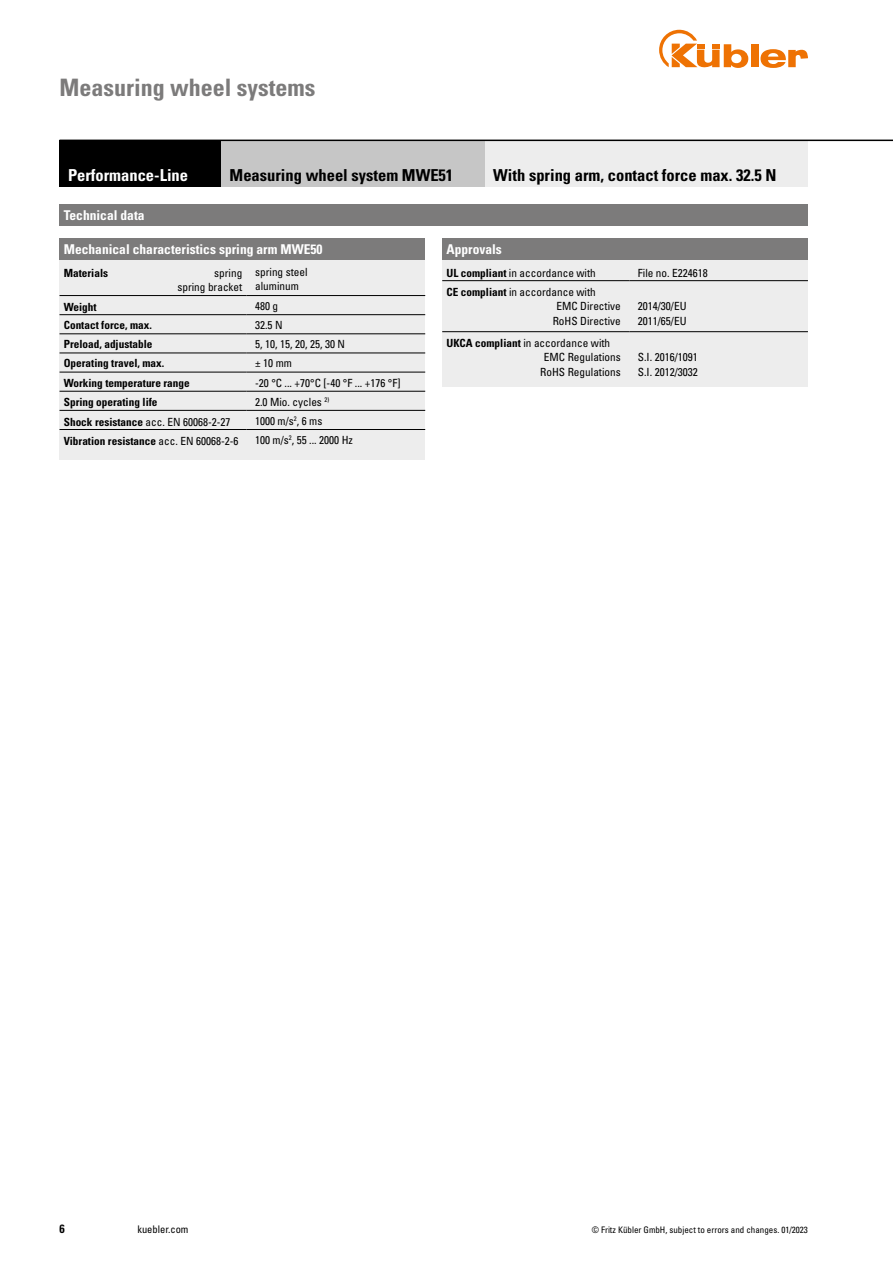
<style>
.page{position:relative;width:893px;height:1263px;background:#fff}
.page>*{position:absolute;margin:0;border:0;box-sizing:border-box;transform-origin:0 0}
.Kapitel{font:700 condensed 24px "Univers";color:#7c7b7b}
.t1{font:700 condensed 16.5px "Univers";color:#000}
.Head_weiß{font:700 condensed 16.5px "Univers";color:#fff}
.Bestellschlüssel{font:700 condensed 13.5px "Univers";color:#fff}
.t2{font:700 condensed 12px "Univers";color:#000}
.technisch-linie-schw{font:condensed 11.25px/14.2px "Univers";color:#000}
.technisch-linie-schw-2{font:condensed 11.25px/14.2px "Univers LT Std";color:#000;text-align:right}
.technisch-linie-schw-3{font:700 condensed 11.25px "Univers LT Std";color:#000}
.technisch-linie-schw-4{font:700 condensed 11.25px "Univers";color:#000}
.t3{font:condensed 10.5px "Univers LT Std";color:#000}
.t4{font:condensed 9px "Univers LT Std";color:#000}
.s1{font-weight:700}
.s2{font-family:"Univers LT Std"}
.s3{font-family:"Univers"}
.s4{font-weight:400}
</style>
<div class="page">
<div style="left:751px;top:44px;width:7px;height:23px;background:#ee7203"></div>
<svg style="left:760px;top:49px;width:48px;height:19px"></svg>
<svg style="left:659px;top:30px;width:89px;height:38px"></svg>
<div style="left:60px;top:238px;width:365px;height:221px;background:#ededed"></div>
<div style="left:60px;top:238px;width:365px;height:21px;background:#7c7b7b"></div>
<hr style="left:60px;top:295px;width:187px;height:1px;background:#000">
<hr style="left:247px;top:295px;width:178px;height:1px;background:#000">
<hr style="left:60px;top:314px;width:187px;height:1px;background:#000">
<hr style="left:247px;top:314px;width:178px;height:1px;background:#000">
<hr style="left:60px;top:334px;width:187px;height:1px;background:#000">
<hr style="left:247px;top:334px;width:178px;height:1px;background:#000">
<hr style="left:60px;top:353px;width:187px;height:1px;background:#000">
<hr style="left:247px;top:353px;width:178px;height:1px;background:#000">
<hr style="left:60px;top:372px;width:187px;height:1px;background:#000">
<hr style="left:247px;top:372px;width:178px;height:1px;background:#000">
<hr style="left:60px;top:391px;width:187px;height:1px;background:#000">
<hr style="left:247px;top:391px;width:178px;height:1px;background:#000">
<hr style="left:60px;top:410px;width:187px;height:1px;background:#000">
<hr style="left:60px;top:429px;width:187px;height:1px;background:#000">
<hr style="left:247px;top:429px;width:178px;height:1px;background:#000">
<hr style="left:247px;top:410px;width:178px;height:1px;background:#000">
<div style="left:485px;top:140px;width:323px;height:47px;background:#ededed"></div>
<div style="left:221px;top:140px;width:264px;height:47px;background:#c6c6c6"></div>
<div style="left:60px;top:140px;width:161px;height:47px;background:#000"></div>
<div style="left:60px;top:204px;width:748px;height:21px;background:#7c7b7b"></div>
<div style="left:442px;top:238px;width:366px;height:149px;background:#ededed"></div>
<div style="left:442px;top:238px;width:366px;height:21px;background:#7c7b7b"></div>
<hr style="left:442px;top:280px;width:187px;height:1px;background:#000">
<hr style="left:629px;top:280px;width:179px;height:1px;background:#000">
<hr style="left:442px;top:331px;width:187px;height:1px;background:#000">
<hr style="left:629px;top:331px;width:179px;height:1px;background:#000">
<hr style="left:60px;top:140px;width:833px;height:1px;background:#000">
<p class="Kapitel" style="left:60px;top:72px;width:257px">Measuring wheel systems</p>
<p class="Head_weiß" style="left:68px;top:165px;width:122px">Performance-Line</p>
<p class="t1" style="left:230px;top:165px;width:225px">Measuring wheel system MWE51</p>
<p class="t1" style="left:493px;top:165px;width:285px">With spring arm, contact force max. 32.5 N</p>
<p class="Bestellschlüssel" style="left:64px;top:207px;width:82px">Technical data</p>
<p class="Bestellschlüssel" style="left:446px;top:241px;width:57px">Approvals</p>
<p class="technisch-linie-schw" style="left:446px;top:266px;width:151px"><span class="s1">UL compliant</span> in accordance with</p>
<p class="technisch-linie-schw" style="left:638px;top:266px;width:71px">File no. E224618</p>
<p class="technisch-linie-schw" style="left:446px;top:285px;width:151px"><span class="s1">CE compliant</span> in accordance with</p>
<p class="technisch-linie-schw" style="left:556px;top:299px;width:66px">EMC Directive</p>
<p class="technisch-linie-schw" style="left:553px;top:313px;width:70px">RoHS Directive</p>
<p class="Bestellschlüssel" style="left:64px;top:241px;width:260px">Mechanical characteristics <span class="s2">spring arm MWE50</span></p>
<p class="technisch-linie-schw-4" style="left:64px;top:266px;width:46px">Materials</p>
<p class="technisch-linie-schw-2" style="left:177px;top:266px;width:66px"><span class="s3">spring<br></span>spring bracket</p>
<p class="technisch-linie-schw-2" style="left:255px;top:265px;width:54px;text-align:left">spring steel aluminum</p>
<p class="technisch-linie-schw-4" style="left:64px;top:300px;width:34px">Weight</p>
<p class="technisch-linie-schw-2" style="left:255px;top:299px;width:25px">480 g</p>
<p class="technisch-linie-schw-3" style="left:64px;top:318px;width:90px">Contact force, max.</p>
<p class="technisch-linie-schw-2" style="left:255px;top:318px;width:29px">32.5 N</p>
<p class="technisch-linie-schw-3" style="left:64px;top:337px;width:90px">Preload, adjustable</p>
<p class="technisch-linie-schw-2" style="left:255px;top:337px;width:91px">5, 10, 15, 20, 25, 30 N</p>
<p class="technisch-linie-schw-3" style="left:64px;top:357px;width:102px">Operating travel, max.</p>
<p class="technisch-linie-schw-2" style="left:255px;top:356px;width:38px">± 10 mm</p>
<p class="technisch-linie-schw-4" style="left:64px;top:376px;width:127px">Working temperature range</p>
<p class="technisch-linie-schw" style="left:255px;top:376px;width:147px"><span class="s2">-20 °C ... +70°C</span> [-40 °F ... +176 °F]</p>
<p class="technisch-linie-schw-3" style="left:64px;top:395px;width:95px">Spring operating life</p>
<p class="technisch-linie-schw-2" style="left:255px;top:394px;width:76px">2.0 Mio. cycles <sup>2)</sup></p>
<p class="technisch-linie-schw" style="left:64px;top:414px;width:168px"><span class="s1">Shock resistance</span> acc. EN 60068-2-27</p>
<p class="technisch-linie-schw-2" style="left:255px;top:414px;width:69px">1000 m/s<sup>2</sup>, 6 ms</p>
<p class="technisch-linie-schw-4" style="left:64px;top:434px;width:176px">Vibration resistance <span class="s4">acc. EN 60068-2-6</span></p>
<p class="technisch-linie-schw-2" style="left:255px;top:433px;width:99px">100 m/s<sup>2</sup>, 55 ... 2000 Hz</p>
<p class="technisch-linie-schw" style="left:638px;top:299px;width:50px">2014/30/EU<br>2011/65/EU</p>
<p class="technisch-linie-schw" style="left:446px;top:336px;width:165px"><span class="s1">UKCA compliant</span> in accordance with</p>
<p class="technisch-linie-schw" style="left:544px;top:350px;width:78px">EMC Regulations</p>
<p class="technisch-linie-schw" style="left:540px;top:364px;width:82px">RoHS Regulations</p>
<p class="technisch-linie-schw" style="left:638px;top:350px;width:61px">S.I. 2016/1091<br>S.I. 2012/3032</p>
<p class="t2" style="left:60px;top:1221px;width:7px">6</p>
<p class="t3" style="left:137px;top:1223px;width:53px">kuebler.com</p>
<p class="t4" style="left:592px;top:1224px;width:218px">© Fritz Kübler GmbH, subject to errors and changes. 01/2023</p>
</div>
